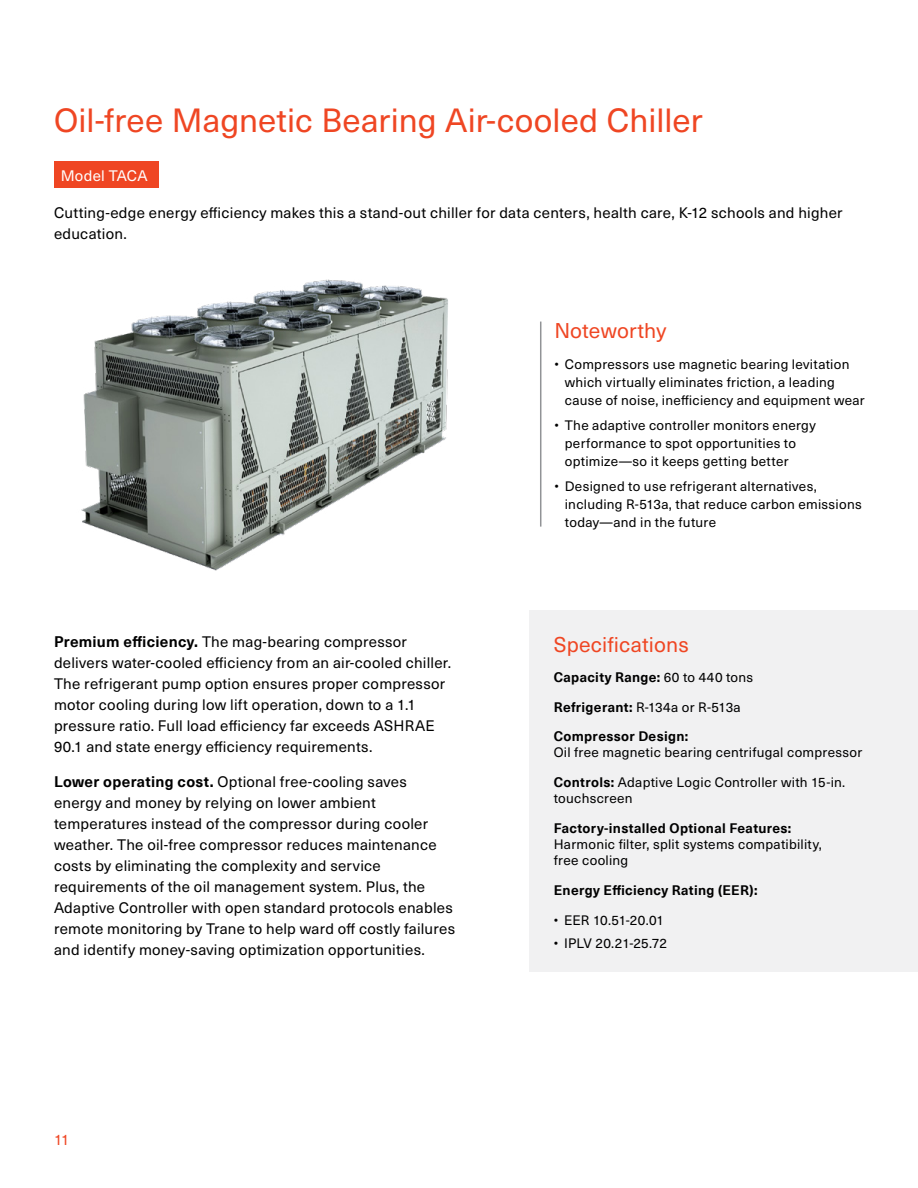
<style>
.page{position:relative;width:918px;height:1188px;background:#fff}
.page>*{position:absolute;margin:0;border:0;box-sizing:border-box;transform-origin:0 0}
.t1{font:33px "Neue Haas Unica W1 G";letter-spacing:.005em;color:#ef4623}
.t2{font:21px "Neue Haas Unica W1 G";letter-spacing:.005em;color:#ef4623}
.t3{font:15px/21px "Neue Haas Unica W1 G";letter-spacing:.015em;color:#000}
.t4{font:15px "Neue Haas Unica W1 G";letter-spacing:.015em;color:#fff}
.t5{font:15px "Neue Haas Unica W1 G";color:#ef4623}
.t6{font:13.5px/18px "Neue Haas Unica W1 G";letter-spacing:.02em;color:#000}
.t7{font:700 13.5px "Neue Haas Unica Pro";letter-spacing:.025em;color:#000}
.t8{font:13.5px "Neue Haas Unica W1 G";color:#000}
.s1{font-family:"Neue Haas Unica Pro";font-weight:700}
.s2{font-family:"Neue Haas Unica W1 G";font-weight:400}
</style>
<div class="page">
<div style="left:529px;top:610px;width:389px;height:362px;background:#f1f1f2"></div>
<div style="left:54px;top:162px;width:104px;height:26px;background:#ef4623"></div>
<hr style="left:540px;top:322px;width:1px;height:205px;background:#919396">
<img style="left:81px;top:279px;width:367px;height:291px">
<h1 class="t1" style="left:54px;top:96px;width:650px">Oil-free Magnetic Bearing Air-cooled Chiller</h1>
<p class="t4" style="left:61px;top:164px;width:88px">Model TACA</p>
<p class="t3" style="left:54px;top:202px;width:790px">Cutting-edge energy efficiency makes this a stand-out chiller for data centers, health care, K-12 schools and higher education.</p>
<p class="t3" style="left:54px;top:631px;width:399px"><span class="s1">Premium efficiency.</span> The mag-bearing compressor delivers water-cooled efficiency from an air-cooled chiller.<br>The refrigerant pump option ensures proper compressor motor cooling during low lift operation, down to a 1.1 pressure ratio. Full load efficiency far exceeds ASHRAE 90.1 and state energy efficiency requirements.</p>
<p class="t3" style="left:54px;top:770px;width:403px"><span class="s1">Lower operating cost.</span> Optional free-cooling saves energy and money by relying on lower ambient temperatures instead of the compressor during cooler weather. The oil-free compressor reduces maintenance costs by eliminating the complexity and service requirements of the oil management system. Plus, the Adaptive Controller with open standard protocols enables remote monitoring by Trane to help ward off costly failures and identify money-saving optimization opportunities.</p>
<p class="t5" style="left:54px;top:1129px;width:17px">11</p>
<h2 class="t2" style="left:554px;top:315px;width:113px">Noteworthy</h2>
<p class="t6" style="left:565px;top:355px;width:301px;text-indent:-11px">• Compressors use magnetic bearing levitation which virtually eliminates friction, a leading cause of noise, inefficiency and equipment wear</p>
<p class="t6" style="left:565px;top:415px;width:253px;text-indent:-11px">• The adaptive controller monitors energy performance to spot opportunities to optimize—so it keeps getting better</p>
<p class="t6" style="left:565px;top:476px;width:298px;text-indent:-11px">• Designed to use refrigerant alternatives, including R-513a, that reduce carbon emissions today—and in the future</p>
<h2 class="t2" style="left:554px;top:629px;width:136px">Specifications</h2>
<p class="t7" style="left:554px;top:669px;width:201px">Capacity Range: <span class="s2">60 to 440 tons</span></p>
<p class="t6" style="left:554px;top:697px;width:189px"><span class="s1">Refrigerant:</span> R-134a or R-513a</p>
<p class="t7" style="left:554px;top:728px;width:136px">Compressor Design:</p>
<p class="t6" style="left:554px;top:743px;width:310px">Oil free magnetic bearing centrifugal compressor</p>
<p class="t6" style="left:554px;top:773px;width:293px;line-height:16.2px"><span class="s1">Controls:</span> Adaptive Logic Controller with 15-in. touchscreen</p>
<p class="t7" style="left:554px;top:820px;width:239px">Factory-installed Optional Features:</p>
<p class="t6" style="left:554px;top:836px;width:270px;line-height:16.2px">Harmonic filter, split systems compatibility, free cooling</p>
<p class="t7" style="left:554px;top:882px;width:205px">Energy Efficiency Rating (EER):</p>
<p class="t8" style="left:554px;top:910px;width:112px">• EER 10.51-20.01</p>
<p class="t6" style="left:554px;top:933px;width:115px">• IPLV 20.21-25.72</p>
</div>
